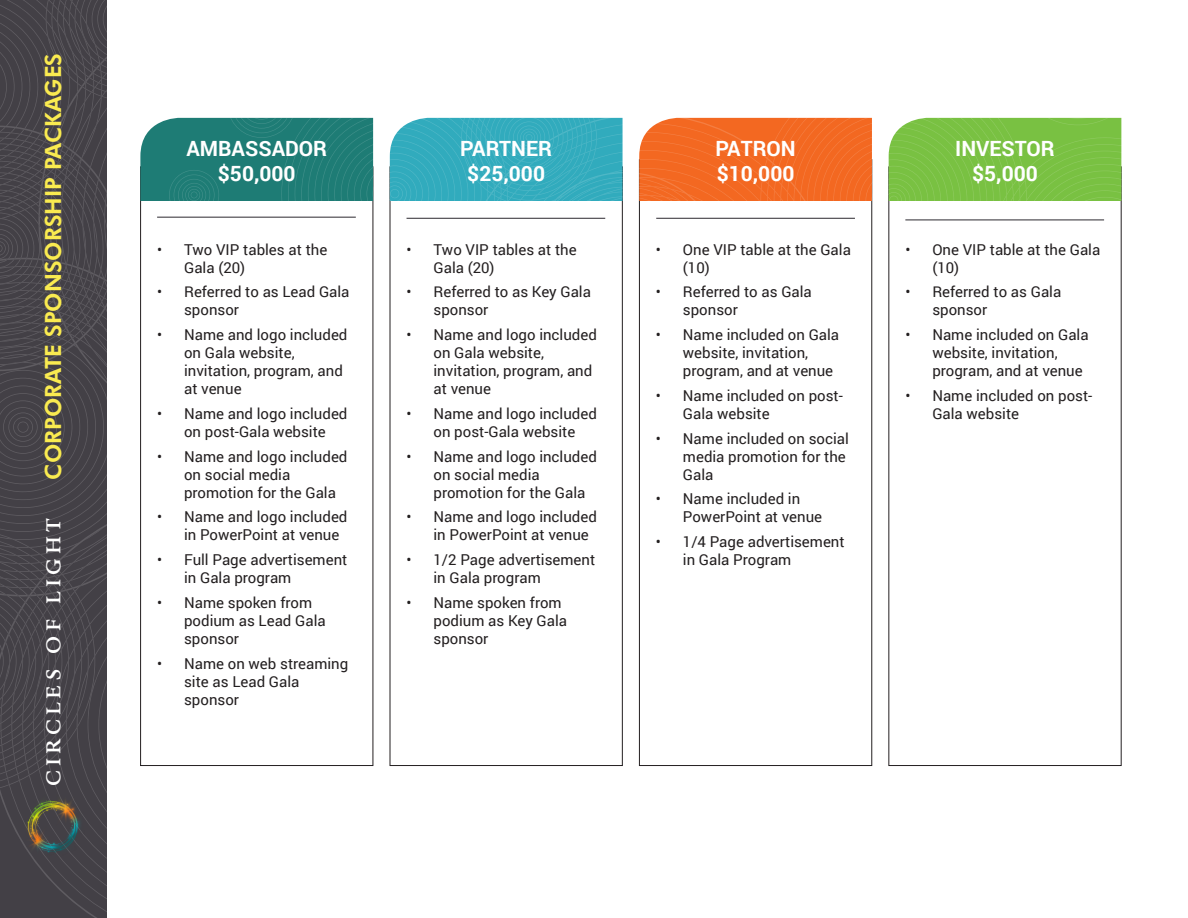
<style>
.page{position:relative;width:1188px;height:918px;background:#fff}
.page>*{position:absolute;margin:0;border:0;box-sizing:border-box;transform-origin:0 0}
.t1{font:800 22.5px "Futura BT";letter-spacing:.005em;color:#faeb50}
.t2{font:700 21px "Roboto";color:#fff}
.t3{font:21px "Garamond URW Ext Wid Dem";letter-spacing:.2em;color:#fff}
.t4{font:15px/18px "Roboto";color:#231f20}
</style>
<div class="page">
<svg style="left:0;top:0;width:106px;height:918px;background:#47444a"></svg>
<svg style="left:140px;top:118px;width:981px;height:83px;background:#7a9c71"></svg>
<hr style="left:157px;top:217px;width:199px;height:1px;background:#434046">
<hr style="left:407px;top:218px;width:198px;height:1px;background:#434046">
<hr style="left:656px;top:218px;width:199px;height:1px;background:#434046">
<hr style="left:905px;top:219px;width:199px;height:1px;background:#434046">
<img style="left:18px;top:790px;width:70px;height:72px">
<p class="t1" style="left:40px;top:480px;width:428px;rotate:-90deg">CORPORATE SPONSORSHIP PACKAGES</p>
<p class="t3" style="left:41px;top:786px;width:270px;rotate:-90deg">CIRCLES OF LIGHT</p>
<p class="t2" style="left:186px;top:134px;width:142px">AMBASSADOR</p>
<p class="t2" style="left:218px;top:159px;width:79px">$50,000</p>
<p class="t4" style="left:184px;top:240px;width:145px;text-indent:-27px">• Two VIP tables at the<br>Gala (20)</p>
<p class="t4" style="left:184px;top:282px;width:167px;text-indent:-27px">• Referred to as Lead Gala sponsor</p>
<p class="t4" style="left:184px;top:325px;width:165px;text-indent:-27px">• Name and logo included on Gala website, invitation, program, and at venue</p>
<p class="t4" style="left:157px;top:404px;width:192px;text-align:center">• Name and logo included on post-Gala website</p>
<p class="t4" style="left:184px;top:447px;width:165px;text-indent:-27px">• Name and logo included on social media promotion for the Gala</p>
<p class="t4" style="left:184px;top:507px;width:165px;text-indent:-27px">• Name and logo included in PowerPoint at venue</p>
<p class="t4" style="left:184px;top:550px;width:165px;text-indent:-27px">• Full Page advertisement in Gala program</p>
<p class="t4" style="left:184px;top:593px;width:143px;text-indent:-27px">• Name spoken from podium as Lead Gala sponsor</p>
<p class="t4" style="left:184px;top:654px;width:166px;text-indent:-27px">• Name on web streaming site as Lead Gala sponsor</p>
<p class="t2" style="left:460px;top:134px;width:93px">PARTNER</p>
<p class="t2" style="left:467px;top:159px;width:79px">$25,000</p>
<p class="t4" style="left:434px;top:240px;width:145px;text-indent:-27px">• Two VIP tables at the<br>Gala (20)</p>
<p class="t4" style="left:434px;top:282px;width:159px;text-indent:-27px">• Referred to as Key Gala sponsor</p>
<p class="t4" style="left:434px;top:325px;width:165px;text-indent:-27px">• Name and logo included on Gala website, invitation, program, and at venue</p>
<p class="t4" style="left:407px;top:404px;width:192px;text-align:center">• Name and logo included on post-Gala website</p>
<p class="t4" style="left:434px;top:447px;width:165px;text-indent:-27px">• Name and logo included on social media promotion for the Gala</p>
<p class="t4" style="left:434px;top:507px;width:165px;text-indent:-27px">• Name and logo included in PowerPoint at venue</p>
<p class="t4" style="left:434px;top:550px;width:163px;text-indent:-27px">• 1/2 Page advertisement in Gala program</p>
<p class="t4" style="left:434px;top:593px;width:135px;text-indent:-27px">• Name spoken from podium as Key Gala sponsor</p>
<p class="t2" style="left:715px;top:134px;width:82px">PATRON</p>
<p class="t2" style="left:717px;top:159px;width:79px">$10,000</p>
<p class="t4" style="left:683px;top:240px;width:169px;text-indent:-27px">• One VIP table at the Gala (10)</p>
<p class="t4" style="left:683px;top:282px;width:130px;text-indent:-27px">• Referred to as Gala sponsor</p>
<p class="t4" style="left:683px;top:325px;width:158px;text-indent:-27px">• Name included on Gala website, invitation, program, and at venue</p>
<p class="t4" style="left:683px;top:386px;width:161px;text-indent:-27px">• Name included on post-<br>Gala website</p>
<p class="t4" style="left:683px;top:429px;width:167px;text-indent:-27px">• Name included on social media promotion for the<br>Gala</p>
<p class="t4" style="left:683px;top:489px;width:141px;text-indent:-27px">• Name included in<br>PowerPoint at venue</p>
<p class="t4" style="left:683px;top:532px;width:163px;text-indent:-27px">• 1/4 Page advertisement in Gala Program</p>
<p class="t2" style="left:955px;top:134px;width:101px">INVESTOR</p>
<p class="t2" style="left:972px;top:159px;width:67px">$5,000</p>
<p class="t4" style="left:932px;top:240px;width:169px;text-indent:-27px">• One VIP table at the Gala (10)</p>
<p class="t4" style="left:932px;top:282px;width:130px;text-indent:-27px">• Referred to as Gala sponsor</p>
<p class="t4" style="left:932px;top:325px;width:158px;text-indent:-27px">• Name included on Gala website, invitation, program, and at venue</p>
<p class="t4" style="left:932px;top:386px;width:161px;text-indent:-27px">• Name included on post-<br>Gala website</p>
</div>
